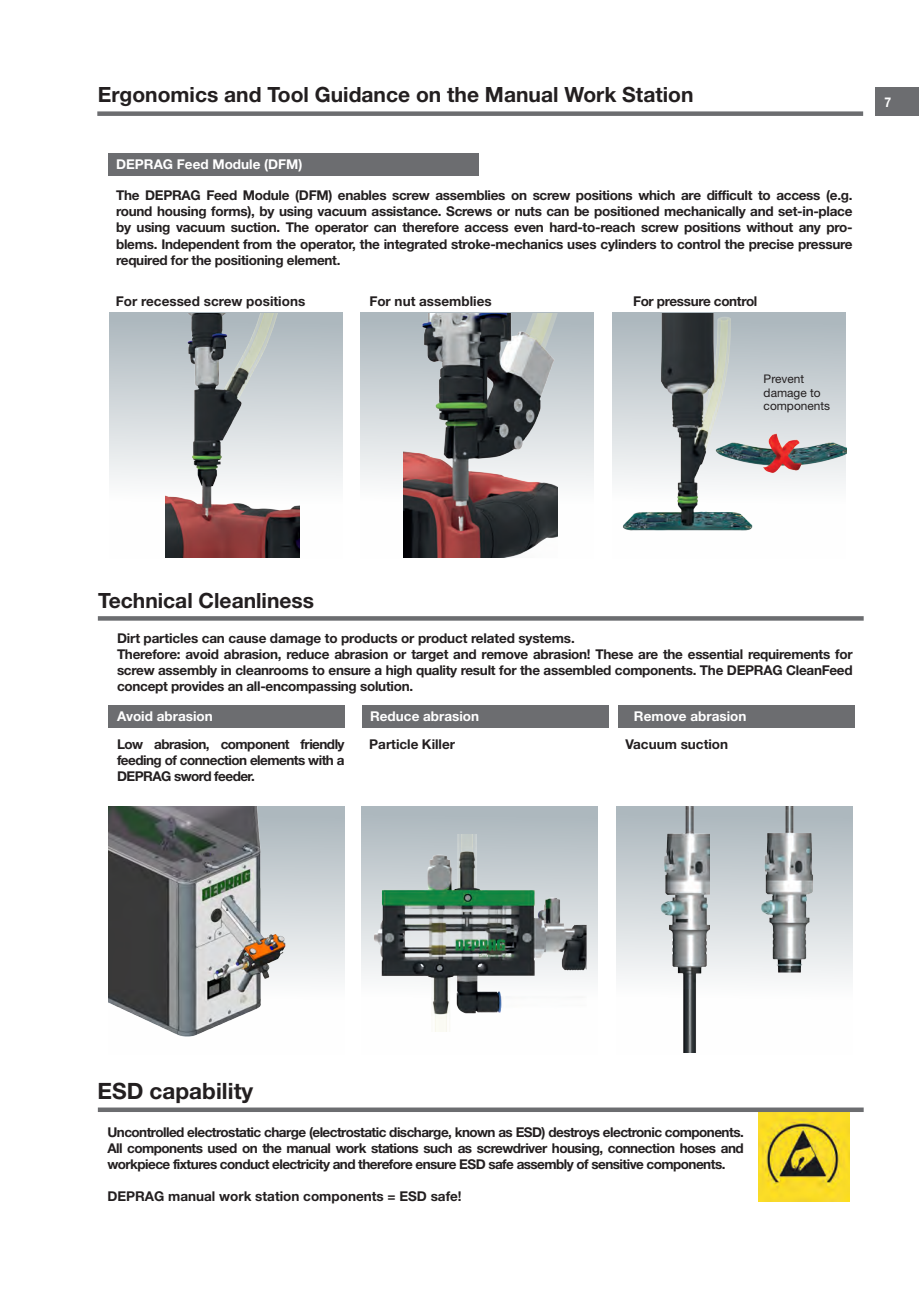
<style>
.page{position:relative;width:919px;height:1289px;background:#fff}
.page>*{position:absolute;margin:0;border:0;box-sizing:border-box;transform-origin:0 0}
.t1{font:700 22.5px "Helvetica Neue LT Std";letter-spacing:.005em;color:#231f20}
.ÜS_12_Pkt_hf{font:700 21px "Helvetica Neue LT Std";color:#231f20}
.Normal_9_Pkt{font:700 13.5px/16.2px "Helvetica Neue LT Std";letter-spacing:-.02em;color:#231f20;text-align:justify}
.Normal_9_Pkt-2{font:700 13.5px "Helvetica Neue LT Std";color:#231f20}
.ÜS_12_Pkt_hf-2{font:700 13.5px "Helvetica Neue LT Std";color:#fff}
.Normal_9_Pkt_hf{font:700 13.5px "Helvetica Neue LT Std";color:#231f20}
.Normal_9_Pkt_hf-2{font:700 13.5px "Helvetica Neue LT Std";letter-spacing:-.025em;color:#231f20}
.ÜS_12_Pkt_hf-3{font:700 13.5px "Helvetica Neue LT Std";color:#fff;scale:.9 1}
.Normal_9_Pkt-3{font:11.85px "Helvetica Neue LT Std";color:#231f20}
</style>
<div class="page">
<div style="left:875px;top:87px;width:43px;height:29px;background:#6c6d70"></div>
<div style="left:97px;top:111px;width:766px;height:5px;background:#6c6d70"></div>
<div style="left:109px;top:313px;width:234px;height:246px;background:linear-gradient(to bottom,#b2bdc3,#fff)"></div>
<div style="left:360px;top:313px;width:234px;height:246px;background:linear-gradient(to bottom,#afbac0,#fff)"></div>
<div style="left:108px;top:806px;width:236px;height:248px;background:linear-gradient(to bottom,#adb8be,#fff)"></div>
<div style="left:361px;top:806px;width:236px;height:226px;background:#afbac0"></div>
<div style="left:616px;top:806px;width:236px;height:248px;background:linear-gradient(to bottom,#aeb8be,#fff)"></div>
<img style="left:362px;top:834px;width:236px;height:197px">
<img style="left:656px;top:806px;width:53px;height:246px">
<img style="left:759px;top:806px;width:57px;height:169px">
<img style="left:758px;top:1111px;width:91px;height:90px">
<img style="left:166px;top:313px;width:133px;height:244px">
<img style="left:403px;top:313px;width:154px;height:244px">
<img style="left:612px;top:313px;width:234px;height:218px">
<div style="left:108px;top:153px;width:370px;height:23px;background:#6c6d70"></div>
<div style="left:108px;top:705px;width:236px;height:22px;background:#6c6d70"></div>
<div style="left:361px;top:705px;width:247px;height:22px;background:#6c6d70"></div>
<div style="left:618px;top:705px;width:236px;height:22px;background:#6c6d70"></div>
<svg style="left:98px;top:1107px;width:765px;height:4px;background:#7f7f82"></svg>
<svg style="left:98px;top:616px;width:765px;height:4px;background:#727375"></svg>
<img style="left:109px;top:806px;width:179px;height:231px">
<p class="ÜS_12_Pkt_hf" style="left:98px;top:81px;width:597px">Ergonomics and Tool Guidance on the Manual Work Station</p>
<p class="ÜS_12_Pkt_hf-2" style="left:116px;top:156px;width:188px">DEPRAG Feed Module (DFM)</p>
<p class="Normal_9_Pkt" style="left:116px;top:187px;width:738px">The DEPRAG Feed Module (DFM) enables screw assemblies on screw positions which are difficult to access (e.g. round housing forms), by using vacuum assistance. Screws or nuts can be positioned mechanically and set-in-place by using vacuum suction. The operator can therefore access even hard-to-reach screw positions without any pro&shy;blems. Independent from the operator, the integrated stroke-mechanics uses cylinders to control the precise pressure required for the positioning element.</p>
<p class="Normal_9_Pkt_hf" style="left:116px;top:293px;width:191px">For recessed screw positions</p>
<p class="Normal_9_Pkt_hf" style="left:369px;top:293px;width:124px">For nut assemblies</p>
<p class="Normal_9_Pkt_hf-2" style="left:633px;top:293px;width:126px">For pressure control</p>
<p class="Normal_9_Pkt-3" style="left:763px;top:372px;width:42px">Prevent</p>
<p class="Normal_9_Pkt-3" style="left:763px;top:385px;width:59px">damage to</p>
<p class="Normal_9_Pkt-3" style="left:763px;top:399px;width:68px">components</p>
<p class="ÜS_12_Pkt_hf-3" style="left:884px;top:94px;width:9px">7</p>
<p class="ÜS_12_Pkt_hf" style="left:98px;top:587px;width:217px">Technical Cleanliness</p>
<p class="Normal_9_Pkt" style="left:117px;top:629px;width:459px">Dirt particles can cause damage to products or product related systems.</p>
<p class="Normal_9_Pkt" style="left:117px;top:645px;width:737px">Therefore: avoid abrasion, reduce abrasion or target and remove abrasion! These are the essential requirements for screw assembly in cleanrooms to ensure a high quality result for the assembled components. The DEPRAG CleanFeed concept provides an all-encompassing solution.</p>
<p class="ÜS_12_Pkt_hf-2" style="left:117px;top:707px;width:97px">Avoid abrasion</p>
<p class="ÜS_12_Pkt_hf-2" style="left:370px;top:707px;width:110px">Reduce abrasion</p>
<p class="ÜS_12_Pkt_hf-2" style="left:634px;top:707px;width:114px">Remove abrasion</p>
<p class="Normal_9_Pkt" style="left:117px;top:736px;width:229px">Low abrasion, component friendly feeding of connection elements with a DEPRAG sword feeder.</p>
<p class="Normal_9_Pkt-2" style="left:369px;top:735px;width:87px">Particle Killer</p>
<p class="Normal_9_Pkt-2" style="left:625px;top:735px;width:104px">Vacuum suction</p>
<p class="t1" style="left:97px;top:1077px;width:157px">ESD capability</p>
<p class="Normal_9_Pkt" style="left:107px;top:1124px;width:637px">Uncontrolled electrostatic charge (electrostatic discharge, known as ESD) destroys electronic components.<br>All components used on the manual work stations such as screwdriver housing, connection hoses and workpiece fixtures conduct electricity and therefore ensure ESD safe assembly of sensitive components.</p>
<p class="Normal_9_Pkt-2" style="left:107px;top:1187px;width:356px">DEPRAG manual work station components = ESD safe!</p>
</div>
